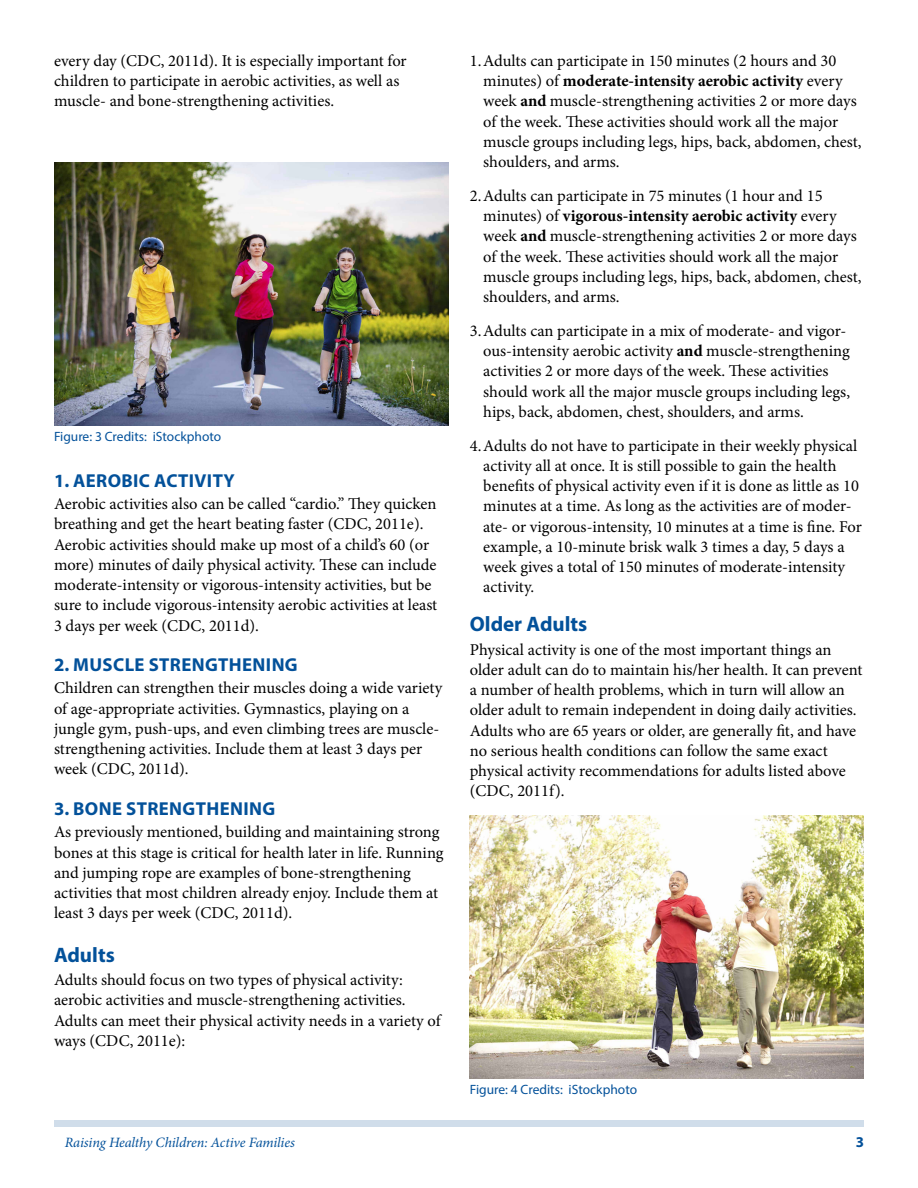
<style>
.page{position:relative;width:918px;height:1188px;background:#fff}
.page>*{position:absolute;margin:0;border:0;box-sizing:border-box;transform-origin:0 0}
.t1{font:700 21px "Myriad Pro";color:#03519a}
.t2{font:700 18.75px "Myriad Pro";letter-spacing:.02em;color:#03519a}
.t3{font:16.5px/20.2px "Minion Pro";color:#000}
.t4{font:700 15px "Myriad Pro";color:#03519a}
.t5{font:italic 14.25px "Minion Pro";letter-spacing:-.01em;color:#03519a}
.t6{font:13.5px "Myriad Pro";color:#03519a}
.s1{font-weight:700}
</style>
<div class="page">
<div style="left:54px;top:1120px;width:810px;height:7px;background:#d0ddea"></div>
<img style="left:54px;top:162px;width:394px;height:263px">
<img style="left:470px;top:816px;width:394px;height:263px">
<p class="t3" style="left:54px;top:51px;width:354px">every day (CDC, 2011d). It is especially important for children to participate in aerobic activities, as well as muscle- and bone-strengthening activities.</p>
<p class="t6" style="left:54px;top:428px;width:169px">Figure: 3 Credits: iStockphoto</p>
<p class="t2" style="left:54px;top:468px;width:182px">1. AEROBIC ACTIVITY</p>
<p class="t3" style="left:54px;top:494px;width:385px">Aerobic activities also can be called “cardio.” They quicken breathing and get the heart beating faster (CDC, 2011e).<br>Aerobic activities should make up most of a child’s 60 (or more) minutes of daily physical activity. These can include moderate-intensity or vigorous-intensity activities, but be sure to include vigorous-intensity aerobic activities at least 3 days per week (CDC, 2011d).</p>
<p class="t2" style="left:54px;top:653px;width:245px">2. MUSCLE STRENGTH ENING</p>
<p class="t3" style="left:54px;top:678px;width:390px">Children can strengthen their muscles doing a wide variety of age-appropriate activities. Gymnastics, playing on a jungle gym, push-ups, and even climbing trees are muscle&shy;strengthening activities. Include them at least 3 days per week (CDC, 2011d).</p>
<p class="t2" style="left:54px;top:796px;width:223px">3. BONE STRENGTH ENING</p>
<p class="t3" style="left:54px;top:822px;width:391px">As previously mentioned, building and maintaining strong bones at this stage is critical for health later in life. Running and jumping rope are examples of bone-strengthening activities that most children already enjoy. Include them at least 3 days per week (CDC, 2011d).</p>
<p class="t1" style="left:54px;top:941px;width:62px">ADULTS</p>
<p class="t3" style="left:54px;top:970px;width:388px">Adults should focus on two types of physical activity: aerobic activities and muscle-strengthening activities.<br>Adults can meet their physical activity needs in a variety of ways (CDC, 2011e):</p>
<p class="t3" style="left:483px;top:51px;width:380px;text-indent:-13px">1.Adults can participate in 150 minutes (2 hours and 30 minutes) of <span class="s1">moderate-intensity aerobic activity</span> every week <span class="s1">and</span> muscle-strengthening activities 2 or more days of the week. These activities should work all the major muscle groups including legs, hips, back, abdomen, chest, shoulders, and arms.</p>
<p class="t3" style="left:483px;top:186px;width:380px;text-indent:-13px">2.Adults can participate in 75 minutes (1 hour and 15 minutes) of <span class="s1">vigorous-intensity aerobic activity</span> every week <span class="s1">and</span> muscle-strengthening activities 2 or more days of the week. These activities should work all the major muscle groups including legs, hips, back, abdomen, chest, shoulders, and arms.</p>
<p class="t3" style="left:483px;top:321px;width:368px;text-indent:-13px">3.Adults can participate in a mix of moderate- and vigor&shy;ous-intensity aerobic activity <span class="s1">and</span> muscle-strengthening activities 2 or more days of the week. These activities should work all the major muscle groups including legs, hips, back, abdomen, chest, shoulders, and arms.</p>
<p class="t3" style="left:483px;top:435px;width:380px;text-indent:-13px">4.Adults do not have to participate in their weekly physical activity all at once. It is still possible to gain the health benefits of physical activity even if it is done as little as 10 minutes at a time. As long as the activities are of moder&shy;ate- or vigorous-intensity, 10 minutes at a time is fine. For example, a 10-minute brisk walk 3 times a day, 5 days a week gives a total of 150 minutes of moderate-intensity activity.</p>
<p class="t1" style="left:470px;top:610px;width:119px">OLDER ADULTS</p>
<p class="t3" style="left:470px;top:639px;width:394px">Physical activity is one of the most important things an older adult can do to maintain his/her health. It can prevent a number of health problems, which in turn will allow an older adult to remain independent in doing daily activities.<br>Adults who are 65 years or older, are generally fit, and have no serious health conditions can follow the same exact physical activity recommendations for adults listed above (CDC, 2011f).</p>
<p class="t6" style="left:470px;top:1081px;width:169px">Figure: 4 Credits: iStockphoto</p>
<p class="t5" style="left:65px;top:1133px;width:232px">Raising Healthy Children: Active Families</p>
<p class="t4" style="left:856px;top:1133px;width:10px">3</p>
</div>
